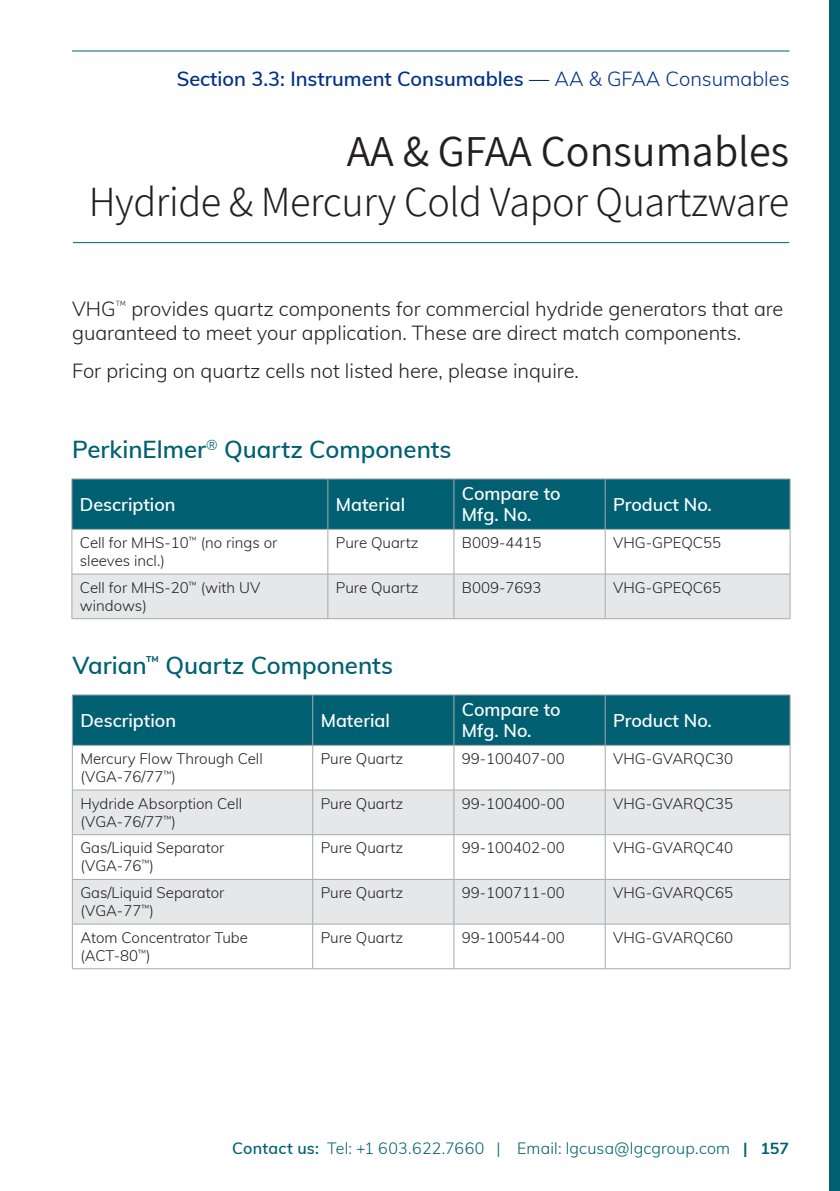
<style>
.page{position:relative;width:840px;height:1191px;background:#fff}
.page>*{position:absolute;margin:0;border:0;box-sizing:border-box;transform-origin:0 0}
.t1{font:44px "Assistant";color:#231f20}
.t2{font:300 42px "Assistant";letter-spacing:-.01em;color:#231f20}
.t3{font:600 24px "Muli";color:#006072}
.t4{font:300 20px/24px "Muli";color:#231f20}
.t5{font:600 20px "Muli";color:#003186}
.t6{font:600 18px/21.6px "Muli";color:#fff}
.t7{font:300 16px "Muli";letter-spacing:.01em;color:#006072}
.t8{font:300 15px/18px "Muli";color:#231f20}
.s1{font-weight:300}
.s2{font-weight:600}
.s3{font-weight:700}
</style>
<div class="page">
<div style="left:829px;top:0;width:11px;height:1191px;background:#006072"></div>
<hr style="left:72px;top:51px;width:717px;height:1px;background:#006072">
<hr style="left:73px;top:242px;width:716px;height:1px;background:#006072">
<div style="left:73px;top:480px;width:716px;height:49px;background:#006072"></div>
<div style="left:73px;top:575px;width:716px;height:43px;background:#e6e7e9"></div>
<hr style="left:327px;top:479px;width:1px;height:50px;background:#a8a9ad">
<hr style="left:453px;top:479px;width:1px;height:50px;background:#a8a9ad">
<hr style="left:72px;top:530px;width:1px;height:44px;background:#a8a9ad">
<hr style="left:327px;top:530px;width:1px;height:44px;background:#a8a9ad">
<hr style="left:453px;top:530px;width:1px;height:44px;background:#a8a9ad">
<hr style="left:605px;top:530px;width:1px;height:44px;background:#a8a9ad">
<hr style="left:789px;top:530px;width:1px;height:44px;background:#a8a9ad">
<hr style="left:72px;top:574px;width:256px;height:1px;background:#a8a9ad">
<hr style="left:72px;top:574px;width:1px;height:44px;background:#a8a9ad">
<hr style="left:328px;top:574px;width:126px;height:1px;background:#a8a9ad">
<hr style="left:327px;top:574px;width:1px;height:44px;background:#a8a9ad">
<hr style="left:454px;top:574px;width:151px;height:1px;background:#a8a9ad">
<hr style="left:453px;top:574px;width:1px;height:44px;background:#a8a9ad">
<hr style="left:605px;top:574px;width:185px;height:1px;background:#a8a9ad">
<hr style="left:605px;top:574px;width:1px;height:44px;background:#a8a9ad">
<hr style="left:789px;top:574px;width:1px;height:44px;background:#a8a9ad">
<hr style="left:72px;top:618px;width:256px;height:1px;background:#a8a9ad">
<hr style="left:328px;top:618px;width:126px;height:1px;background:#a8a9ad">
<hr style="left:454px;top:618px;width:151px;height:1px;background:#a8a9ad">
<hr style="left:605px;top:618px;width:185px;height:1px;background:#a8a9ad">
<hr style="left:72px;top:479px;width:256px;height:1px;background:#a8a9ad">
<hr style="left:72px;top:479px;width:1px;height:50px;background:#a8a9ad">
<hr style="left:328px;top:479px;width:126px;height:1px;background:#a8a9ad">
<hr style="left:454px;top:479px;width:151px;height:1px;background:#a8a9ad">
<hr style="left:605px;top:479px;width:185px;height:1px;background:#a8a9ad">
<hr style="left:605px;top:479px;width:1px;height:50px;background:#a8a9ad">
<hr style="left:789px;top:479px;width:1px;height:50px;background:#a8a9ad">
<hr style="left:72px;top:529px;width:256px;height:1px;background:#a8a9ad">
<hr style="left:328px;top:529px;width:126px;height:1px;background:#a8a9ad">
<hr style="left:454px;top:529px;width:151px;height:1px;background:#a8a9ad">
<hr style="left:605px;top:529px;width:185px;height:1px;background:#a8a9ad">
<div style="left:73px;top:696px;width:716px;height:49px;background:#006072"></div>
<svg style="left:73px;top:791px;width:716px;height:133px;fill:#e6e7e9"></svg>
<hr style="left:312px;top:695px;width:1px;height:50px;background:#a8a9ad">
<hr style="left:453px;top:695px;width:1px;height:50px;background:#a8a9ad">
<hr style="left:72px;top:746px;width:1px;height:44px;background:#a8a9ad">
<hr style="left:312px;top:746px;width:1px;height:44px;background:#a8a9ad">
<hr style="left:453px;top:746px;width:1px;height:44px;background:#a8a9ad">
<hr style="left:605px;top:746px;width:1px;height:44px;background:#a8a9ad">
<hr style="left:789px;top:746px;width:1px;height:44px;background:#a8a9ad">
<hr style="left:72px;top:790px;width:241px;height:1px;background:#a8a9ad">
<hr style="left:72px;top:790px;width:1px;height:44px;background:#a8a9ad">
<hr style="left:313px;top:790px;width:141px;height:1px;background:#a8a9ad">
<hr style="left:312px;top:790px;width:1px;height:44px;background:#a8a9ad">
<hr style="left:454px;top:790px;width:151px;height:1px;background:#a8a9ad">
<hr style="left:453px;top:790px;width:1px;height:44px;background:#a8a9ad">
<hr style="left:605px;top:790px;width:185px;height:1px;background:#a8a9ad">
<hr style="left:605px;top:790px;width:1px;height:44px;background:#a8a9ad">
<hr style="left:789px;top:790px;width:1px;height:44px;background:#a8a9ad">
<hr style="left:72px;top:834px;width:241px;height:1px;background:#a8a9ad">
<hr style="left:72px;top:835px;width:1px;height:44px;background:#a8a9ad">
<hr style="left:313px;top:834px;width:141px;height:1px;background:#a8a9ad">
<hr style="left:312px;top:835px;width:1px;height:44px;background:#a8a9ad">
<hr style="left:454px;top:834px;width:151px;height:1px;background:#a8a9ad">
<hr style="left:453px;top:835px;width:1px;height:44px;background:#a8a9ad">
<hr style="left:605px;top:834px;width:185px;height:1px;background:#a8a9ad">
<hr style="left:605px;top:835px;width:1px;height:44px;background:#a8a9ad">
<hr style="left:789px;top:835px;width:1px;height:44px;background:#a8a9ad">
<hr style="left:72px;top:879px;width:241px;height:1px;background:#a8a9ad">
<hr style="left:72px;top:880px;width:1px;height:44px;background:#a8a9ad">
<hr style="left:313px;top:879px;width:141px;height:1px;background:#a8a9ad">
<hr style="left:312px;top:880px;width:1px;height:44px;background:#a8a9ad">
<hr style="left:454px;top:879px;width:151px;height:1px;background:#a8a9ad">
<hr style="left:453px;top:880px;width:1px;height:44px;background:#a8a9ad">
<hr style="left:605px;top:879px;width:185px;height:1px;background:#a8a9ad">
<hr style="left:605px;top:880px;width:1px;height:44px;background:#a8a9ad">
<hr style="left:789px;top:880px;width:1px;height:44px;background:#a8a9ad">
<hr style="left:72px;top:924px;width:241px;height:1px;background:#a8a9ad">
<hr style="left:72px;top:924px;width:1px;height:44px;background:#a8a9ad">
<hr style="left:313px;top:924px;width:141px;height:1px;background:#a8a9ad">
<hr style="left:312px;top:924px;width:1px;height:44px;background:#a8a9ad">
<hr style="left:454px;top:924px;width:151px;height:1px;background:#a8a9ad">
<hr style="left:453px;top:924px;width:1px;height:44px;background:#a8a9ad">
<hr style="left:605px;top:924px;width:185px;height:1px;background:#a8a9ad">
<hr style="left:605px;top:924px;width:1px;height:44px;background:#a8a9ad">
<hr style="left:789px;top:924px;width:1px;height:44px;background:#a8a9ad">
<hr style="left:72px;top:968px;width:241px;height:1px;background:#a8a9ad">
<hr style="left:313px;top:968px;width:141px;height:1px;background:#a8a9ad">
<hr style="left:454px;top:968px;width:151px;height:1px;background:#a8a9ad">
<hr style="left:605px;top:968px;width:185px;height:1px;background:#a8a9ad">
<hr style="left:72px;top:695px;width:241px;height:1px;background:#a8a9ad">
<hr style="left:72px;top:695px;width:1px;height:50px;background:#a8a9ad">
<hr style="left:313px;top:695px;width:141px;height:1px;background:#a8a9ad">
<hr style="left:454px;top:695px;width:151px;height:1px;background:#a8a9ad">
<hr style="left:605px;top:695px;width:185px;height:1px;background:#a8a9ad">
<hr style="left:605px;top:695px;width:1px;height:50px;background:#a8a9ad">
<hr style="left:789px;top:695px;width:1px;height:50px;background:#a8a9ad">
<hr style="left:72px;top:745px;width:241px;height:1px;background:#a8a9ad">
<hr style="left:313px;top:745px;width:141px;height:1px;background:#a8a9ad">
<hr style="left:454px;top:745px;width:151px;height:1px;background:#a8a9ad">
<hr style="left:605px;top:745px;width:185px;height:1px;background:#a8a9ad">
<h3 class="t5" style="left:177px;top:64px;width:614px">Section 3.3: Instrument Consumables <span class="s1">— AA &amp; GFAA Consumables</span></h3>
<h1 class="t1" style="left:347px;top:121px;width:444px">AA &amp; GFAA Consumables</h1>
<h2 class="t2" style="left:89px;top:173px;width:702px">Hydride &amp; Mercury Cold Vapor Quartzware</h2>
<h3 class="t4" style="left:72px;top:296px;width:712px">VHG<sup>™</sup> provides quartz components for commercial hydride generators that are guaranteed to meet your application. These are direct match components.</h3>
<h3 class="t4" style="left:72px;top:358px;width:508px">For pricing on quartz cells not listed here, please inquire.</h3>
<h3 class="t3" style="left:72px;top:432px;width:381px">PerkinElmer<sup>®</sup> Quartz Components</h3>
<p class="t6" style="left:80px;top:492px;width:97px">Description</p>
<p class="t6" style="left:336px;top:492px;width:71px">Material</p>
<p class="t6" style="left:462px;top:482px;width:100px">Compare to<br>Mfg. No.</p>
<p class="t6" style="left:613px;top:492px;width:100px">Product No.</p>
<p class="t8" style="left:80px;top:533px;width:199px">Cell for MHS-10<sup>™</sup> (no rings or sleeves incl.)</p>
<p class="t8" style="left:336px;top:533px;width:84px">Pure Quartz</p>
<p class="t8" style="left:462px;top:533px;width:81px">B009-4415</p>
<p class="t8" style="left:613px;top:533px;width:109px">VHG-GPEQC55</p>
<p class="t8" style="left:80px;top:578px;width:182px">Cell for MHS-20<sup>™</sup> (with UV windows)</p>
<p class="t8" style="left:336px;top:578px;width:84px">Pure Quartz</p>
<p class="t8" style="left:462px;top:578px;width:81px">B009-7693</p>
<p class="t8" style="left:613px;top:578px;width:109px">VHG-GPEQC65</p>
<h3 class="t3" style="left:73px;top:648px;width:322px">Varian<sup>™</sup> Quartz Components</h3>
<p class="t6" style="left:80px;top:708px;width:97px">Description</p>
<p class="t6" style="left:321px;top:708px;width:71px">Material</p>
<p class="t6" style="left:462px;top:698px;width:100px">Compare to<br>Mfg. No.</p>
<p class="t6" style="left:613px;top:708px;width:100px">Product No.</p>
<p class="t8" style="left:80px;top:749px;width:184px">Mercury Flow Through Cell (VGA-76/77<sup>™</sup>)</p>
<p class="t8" style="left:321px;top:749px;width:84px">Pure Quartz</p>
<p class="t8" style="left:462px;top:749px;width:104px">99-100407-00</p>
<p class="t8" style="left:613px;top:749px;width:121px">VHG-GVARQC30</p>
<p class="t8" style="left:80px;top:794px;width:163px">Hydride Absorption Cell (VGA-76/77<sup>™</sup>)</p>
<p class="t8" style="left:321px;top:794px;width:84px">Pure Quartz</p>
<p class="t8" style="left:462px;top:794px;width:104px">99-100400-00</p>
<p class="t8" style="left:613px;top:794px;width:121px">VHG-GVARQC35</p>
<p class="t8" style="left:80px;top:838px;width:145px">Gas/Liquid Separator (VGA-76<sup>™</sup>)</p>
<p class="t8" style="left:321px;top:838px;width:84px">Pure Quartz</p>
<p class="t8" style="left:462px;top:838px;width:104px">99-100402-00</p>
<p class="t8" style="left:613px;top:838px;width:121px">VHG-GVARQC40</p>
<p class="t8" style="left:80px;top:883px;width:145px">Gas/Liquid Separator (VGA-77<sup>™</sup>)</p>
<p class="t8" style="left:321px;top:883px;width:84px">Pure Quartz</p>
<p class="t8" style="left:462px;top:883px;width:104px">99-100711-00</p>
<p class="t8" style="left:613px;top:883px;width:121px">VHG-GVARQC65</p>
<p class="t8" style="left:80px;top:928px;width:169px">Atom Concentrator Tube (ACT-80<sup>™</sup>)</p>
<p class="t8" style="left:321px;top:928px;width:84px">Pure Quartz</p>
<p class="t8" style="left:462px;top:928px;width:104px">99-100544-00</p>
<p class="t8" style="left:613px;top:928px;width:121px">VHG-GVARQC60</p>
<p class="t7" style="left:232px;top:1136px;width:558px"><span class="s2">Contact us:</span> Tel: +1 603.622.7660 | Email: lgcusa@lgcgroup.com <span class="s3">| 157</span></p>
</div>
